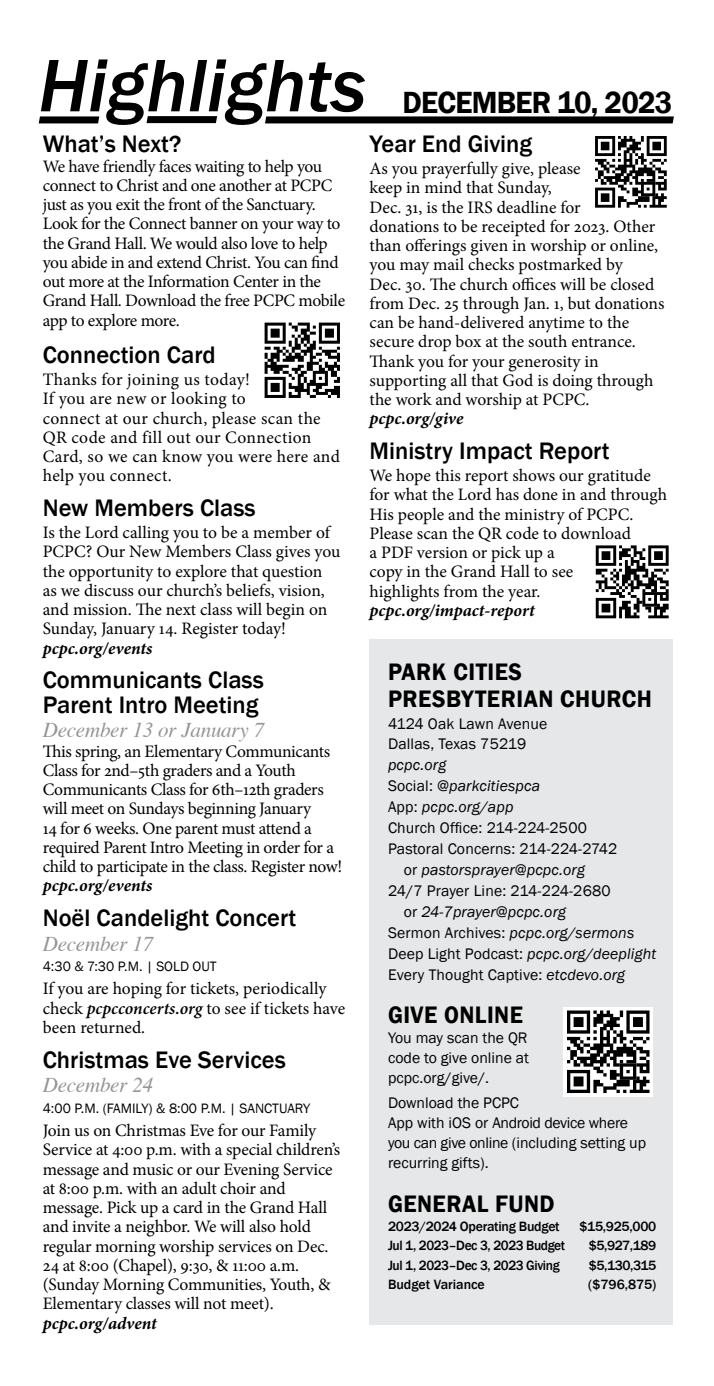
<style>
.page{position:relative;width:714px;height:1386px;background:#fff}
.page>*{position:absolute;margin:0;border:0;box-sizing:border-box;transform-origin:0 0}
.t1{font:italic 500 77px "Franklin Gothic";color:#000}
.t2{font:600 31.5px "Franklin Gothic";letter-spacing:-.025em;color:#000;scale:.95 1}
.t3{font:500 24.5px/24.5px "Franklin Gothic";color:#000}
.t4{font:600 24.5px/26.2px "Franklin Gothic";letter-spacing:.02em;color:#000;scale:.95 1}
.t5{font:italic 21px "Times";letter-spacing:-.01em;color:#939598}
.t6{font:17.5px/19.2px "Minion Pro";letter-spacing:-.01em;color:#000}
.t7{font:17.5px/19.2px "Minion Pro";letter-spacing:.015em;color:#000}
.t8{font:italic 700 17.5px "Minion Pro";color:#000}
.t9{font:15.75px/19.9px "Franklin Gothic";color:#000}
.t10{font:italic 15.75px "Franklin Gothic";letter-spacing:.01em;color:#000}
.t11{font:14px "Franklin Gothic";color:#000}
.t12{font:500 13.83px "Franklin Gothic";letter-spacing:-.025em;color:#000}
.t13{font:500 13.83px "Franklin Gothic";color:#000}
.s1{font-weight:600;font-style:italic}
.s2{font-style:normal}
.s3{font-style:italic}
</style>
<div class="page">
<div style="left:370px;top:639px;width:303px;height:686px;background:#e6e7e8"></div>
<div style="left:39px;top:116px;width:60px;height:7px;background:#000"></div>
<div style="left:147px;top:116px;width:70px;height:7px;background:#000"></div>
<div style="left:266px;top:116px;width:407px;height:7px;background:#000"></div>
<img style="left:264px;top:322px;width:76px;height:76px">
<svg style="left:595px;top:545px;width:74px;height:74px"></svg>
<svg style="left:596px;top:545px;width:73px;height:73px"></svg>
<div style="left:564px;top:1007px;width:89px;height:89px;background:#fff"></div>
<svg style="left:567px;top:1011px;width:83px;height:82px"></svg>
<svg style="left:595px;top:136px;width:72px;height:72px"></svg>
<h1 class="t1" style="left:38px;top:41px;width:329px">Highlights</h1>
<h3 class="t3" style="left:43px;top:131px;width:140px">What’s Next?</h3>
<p class="t6" style="left:43px;top:156px;width:304px">We have friendly faces waiting to help you connect to Christ and one another at PCPC just as you exit the front of the Sanctuary.<br>Look for the Connect banner on your way to the Grand Hall. We would also love to help you abide in and extend Christ. You can find out more at the Information Center in the Grand Hall. Download the free PCPC mobile app to explore more.</p>
<h3 class="t3" style="left:43px;top:343px;width:174px">Connection Card</h3>
<p class="t7" style="left:43px;top:370px;width:299px">Thanks for joining us today!<br>If you are new or looking to<br>connect at our church, please scan the<br>QR code and fill out our Connection<br>Card, so we can know you were here and help you connect.</p>
<h3 class="t3" style="left:43px;top:495px;width:214px">New Members Class</h3>
<p class="t6" style="left:43px;top:523px;width:299px">Is the Lord calling you to be a member of PCPC? Our New Members Class gives you the opportunity to explore that question as we discuss our church’s beliefs, vision, and mission. The next class will begin on Sunday, January 14. Register today!</p>
<p class="t8" style="left:43px;top:635px;width:111px">pcpc.org/events</p>
<h3 class="t3" style="left:43px;top:668px;width:223px">Communicants Class<br>Parent Intro Meeting</h3>
<p class="t5" style="left:43px;top:722px;width:223px">December 13 or January 7</p>
<p class="t6" style="left:43px;top:741px;width:301px">This spring, an Elementary Communicants Class for 2nd–5th graders and a Youth Communicants Class for 6th–12th graders will meet on Sundays beginning January<br>14 for 6 weeks. One parent must attend a required Parent Intro Meeting in order for a child to participate in the class. Register now!</p>
<p class="t8" style="left:43px;top:873px;width:111px">pcpc.org/events</p>
<h3 class="t3" style="left:43px;top:905px;width:255px">Noël Candelight Concert</h3>
<p class="t5" style="left:43px;top:935px;width:112px">December 17</p>
<p class="t11" style="left:43px;top:959px;width:175px">4:30 &amp; 7:30 P.M. | SOLD OUT</p>
<p class="t6" style="left:43px;top:979px;width:304px">If you are hoping for tickets, periodically check <span class="s1">pcpcconcerts.org</span> to see if tickets have been returned.</p>
<h3 class="t3" style="left:43px;top:1047px;width:245px">Christmas Eve Services</h3>
<p class="t5" style="left:43px;top:1076px;width:112px">December 24</p>
<p class="t11" style="left:43px;top:1100px;width:269px">4:00 P.M. (FAMILY) &amp; 8:00 P.M. | SANCTUARY</p>
<p class="t6" style="left:43px;top:1121px;width:299px">Join us on Christmas Eve for our Family Service at 4:00 p.m. with a special children’s message and music or our Evening Service at 8:00 p.m. with an adult choir and message. Pick up a card in the Grand Hall and invite a neighbor. We will also hold regular morning worship services on Dec.<br>24 at 8:00 (Chapel), 9:30, &amp; 11:00 a.m. (Sunday Morning Communities, Youth, &amp; Elementary classes will not meet).</p>
<p class="t8" style="left:43px;top:1310px;width:115px">pcpc.org/advent</p>
<h2 class="t2" style="left:403px;top:84px;width:286px">DECEMBER 10, 2023</h2>
<h3 class="t3" style="left:370px;top:131px;width:164px">Year End Giving</h3>
<p class="t6" style="left:370px;top:159px;width:296px">As you prayerfully give, please<br>keep in mind that Sunday,<br>Dec. 31, is the IRS deadline for<br>donations to be receipted for 2023. Other than offerings given in worship or online, you may mail checks postmarked by<br>Dec. 30. The church offices will be closed from Dec. 25 through Jan. 1, but donations can be hand-delivered anytime to the secure drop box at the south entrance.<br>Thank you for your generosity in supporting all that God is doing through the work and worship at PCPC.</p>
<p class="t8" style="left:370px;top:406px;width:95px">pcpc.org/give</p>
<h3 class="t3" style="left:370px;top:438px;width:242px">Ministry Impact Report</h3>
<p class="t6" style="left:370px;top:466px;width:299px">We hope this report shows our gratitude for what the Lord has done in and through<br>His people and the ministry of PCPC.<br>Please scan the QR code to download<br>a PDF version or pick up a<br>copy in the Grand Hall to see<br>highlights from the year.</p>
<p class="t8" style="left:370px;top:598px;width:167px">pcpc.org/impact-report</p>
<h3 class="t4" style="left:388px;top:659px;width:279px">PARK CITIES<br>PRESBYTERIAN CHURCH</h3>
<p class="t9" style="left:388px;top:714px;width:161px">4124 Oak Lawn Avenue<br>Dallas, Texas 75219</p>
<p class="t10" style="left:388px;top:756px;width:60px">pcpc.org</p>
<p class="t10" style="left:388px;top:777px;width:154px"><span class="s2">Social:</span> @parkcitiespca</p>
<p class="t10" style="left:388px;top:798px;width:127px"><span class="s2">App:</span> pcpc.org/app</p>
<p class="t9" style="left:388px;top:818px;width:200px">Church Office: 214-224-2500</p>
<p class="t9" style="left:388px;top:839px;width:231px">Pastoral Concerns: 214-224-2742</p>
<p class="t10" style="left:404px;top:861px;width:183px"><span class="s2">or</span> pastorsprayer@pcpc.org</p>
<p class="t9" style="left:388px;top:881px;width:224px">24/7 Prayer Line: 214-224-2680</p>
<p class="t10" style="left:404px;top:903px;width:164px"><span class="s2">or</span> 24-7prayer@pcpc.org</p>
<p class="t10" style="left:388px;top:924px;width:248px"><span class="s2">Sermon Archives:</span> pcpc.org/sermons</p>
<p class="t10" style="left:388px;top:945px;width:270px"><span class="s2">Deep Light Podcast:</span> pcpc.org/deeplight</p>
<p class="t9" style="left:388px;top:965px;width:239px">Every Thought Captive: <span class="s3">etcdevo.org</span></p>
<h3 class="t4" style="left:388px;top:1001px;width:144px">GIVE ONLINE</h3>
<p class="t9" style="left:388px;top:1028px;width:143px;text-align:justify">You may scan the QR code to give online at pcpc.org/give/.</p>
<p class="t9" style="left:388px;top:1093px;width:260px">Download the PCPC<br>App with iOS or Android device where you can give online (including setting up recurring gifts).</p>
<h3 class="t4" style="left:388px;top:1190px;width:177px">GENERAL FUND</h3>
<p class="t12" style="left:388px;top:1218px;width:173px">2023/2024 Operating Budget</p>
<p class="t12" style="left:579px;top:1218px;width:79px">$15,925,000</p>
<p class="t12" style="left:388px;top:1238px;width:179px">Jul 1, 2023–Dec 3, 2023 Budget</p>
<p class="t12" style="left:589px;top:1238px;width:69px">$5,927,189</p>
<p class="t12" style="left:388px;top:1257px;width:173px">Jul 1, 2023–Dec 3, 2023 Giving</p>
<p class="t12" style="left:589px;top:1257px;width:69px">$5,130,315</p>
<p class="t13" style="left:388px;top:1276px;width:98px">Budget Variance</p>
<p class="t12" style="left:588px;top:1276px;width:70px">($796,875)</p>
</div>
